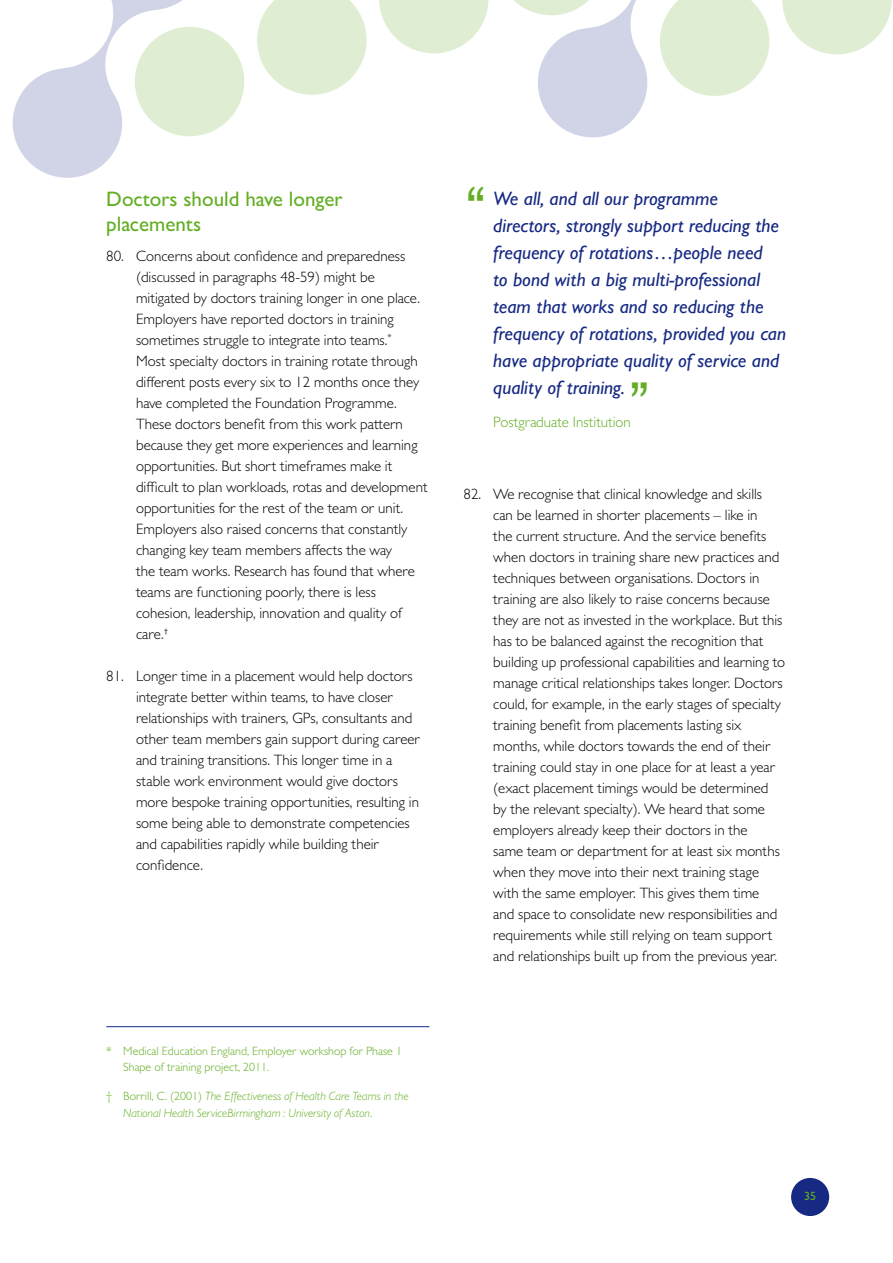
<style>
.page{position:relative;width:893px;height:1263px;background:#fff}
.page>*{position:absolute;margin:0;border:0;box-sizing:border-box;transform-origin:0 0}
.t1{font:45.9px "Geneva";color:#63ae24}
.t2{font:500 21px/25.5px "Gill Sans MT Std";color:#63ae24}
.t3{font:italic 500 19.5px/27px "Gill Sans MT Std";color:#162983}
.t4{font:300 15px/21px "Gill Sans MT Std";color:#000}
.t5{font:300 15px "Gill Sans MT Std";color:#63ae24}
.t6{font:italic 300 12px/16.5px "Gill Sans MT Std";color:#63ae24}
.t7{font:300 12px/16.5px "Gill Sans MT Std";color:#63ae24}
.t8{font:500 12px "Gill Sans MT Std";color:#63ae24}
.s1{font-style:normal}
</style>
<div class="page">
<svg style="left:12px;top:0;width:880px;height:178px"></svg>
<div style="left:791px;top:1178px;width:38px;height:38px;background:#162983;border-radius:50%"></div>
<hr style="left:106px;top:1026px;width:323px;height:1px;background:#162983">
<h2 class="t2" style="left:106px;top:186px;width:238px">Doctors should have longer placements</h2>
<p class="t4" style="left:136px;top:245px;width:293px;text-indent:-30px">80. Concerns about confidence and preparedness (discussed in paragraphs 48-59) might be mitigated by doctors training longer in one place.<br>Employers have reported doctors in training sometimes struggle to integrate into teams.<sup>*<br></sup>Most specialty doctors in training rotate through different posts every six to 12 months once they have completed the Foundation Programme.<br>These doctors benefit from this work pattern because they get more experiences and learning opportunities. But short timeframes make it difficult to plan workloads, rotas and development opportunities for the rest of the team or unit.<br>Employers also raised concerns that constantly changing key team members affects the way<br>the team works. Research has found that where teams are functioning poorly, there is less cohesion, leadership, innovation and quality of care.<sup>†</sup></p>
<p class="t4" style="left:136px;top:665px;width:286px;text-indent:-30px">81. Longer time in a placement would help doctors integrate better within teams, to have closer relationships with trainers, GPs, consultants and other team members gain support during career and training transitions. This longer time in a stable work environment would give doctors more bespoke training opportunities, resulting in some being able to demonstrate competencies and capabilities rapidly while building their confidence.</p>
<p class="t7" style="left:123px;top:1042px;width:280px;text-indent:-17px">* Medical Education England, Employer workshop for Phase 1<br>Shape of training project, 2011.</p>
<p class="t6" style="left:123px;top:1088px;width:287px;text-indent:-17px"><span class="s1">† Borrill, C. (2001)</span> The Effectiveness of Health Care Teams in the<br>National Health ServiceBirmingham : University of Aston<span class="s1">.</span></p>
<h1 class="t1" style="left:465px;top:167px;width:24px">“</h1>
<p class="t3" style="left:493px;top:184px;width:295px">We all, and all our programme directors, strongly support reducing the frequency of rotations…people need<br>to bond with a big multi-professional team that works and so reducing the frequency of rotations, provided you can have appropriate quality of service and quality of training.</p>
<p class="t5" style="left:493px;top:413px;width:139px">Postgraduate Institution</p>
<h1 class="t1" style="left:628px;top:363px;width:24px">”</h1>
<p class="t4" style="left:493px;top:483px;width:293px;text-indent:-30px">82. We recognise that clinical knowledge and skills can be learned in shorter placements – like in<br>the current structure. And the service benefits when doctors in training share new practices and techniques between organisations. Doctors in training are also likely to raise concerns because they are not as invested in the workplace. But this has to be balanced against the recognition that building up professional capabilities and learning to manage critical relationships takes longer. Doctors could, for example, in the early stages of specialty training benefit from placements lasting six months, while doctors towards the end of their training could stay in one place for at least a year (exact placement timings would be determined by the relevant specialty). We heard that some employers already keep their doctors in the<br>same team or department for at least six months when they move into their next training stage with the same employer. This gives them time<br>and space to consolidate new responsibilities and requirements while still relying on team support and relationships built up from the previous year.</p>
<p class="t8" style="left:804px;top:1189px;width:13px">35</p>
</div>
